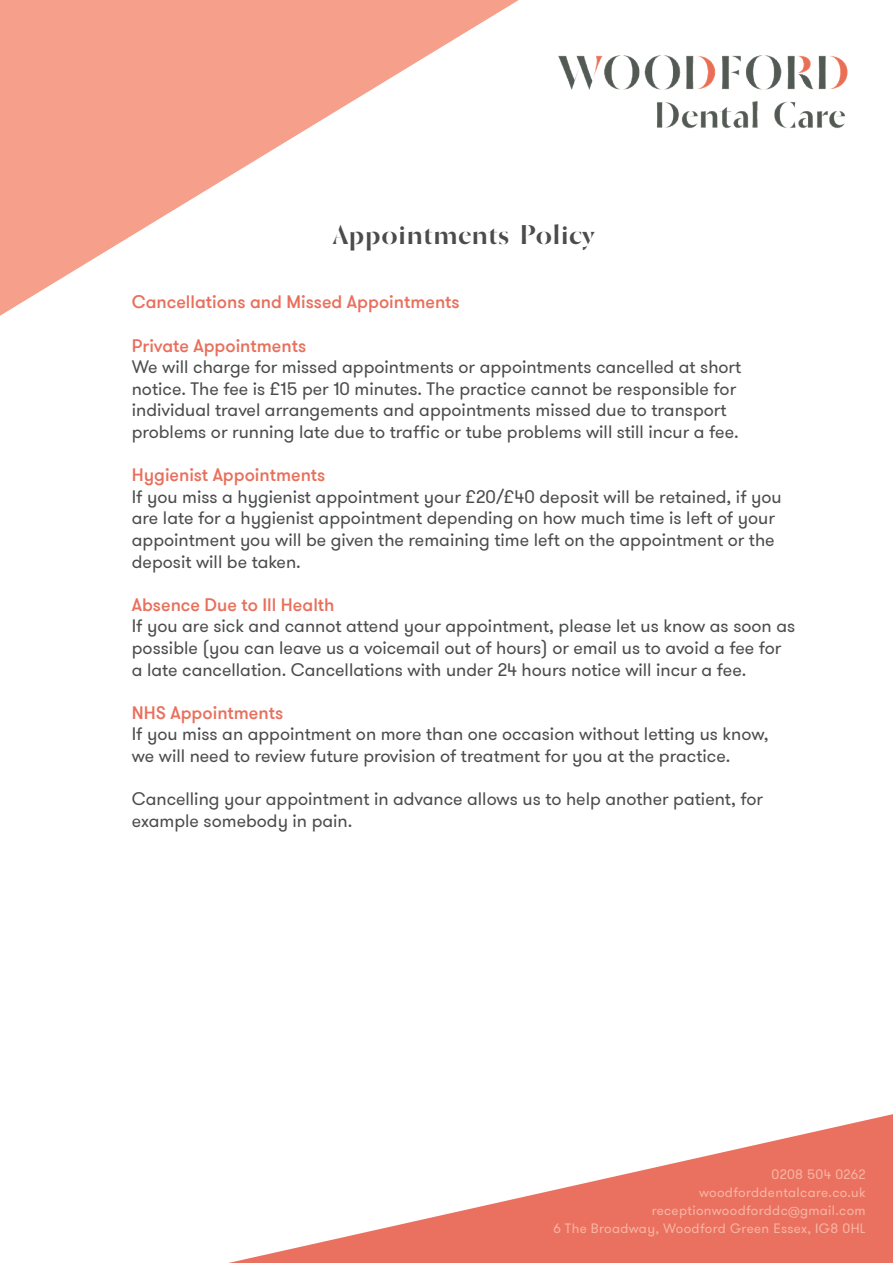
<style>
.page{position:relative;width:893px;height:1263px;background:#fff}
.page>*{position:absolute;margin:0;border:0;box-sizing:border-box;transform-origin:0 0}
.t1{font:700 27px "St Croce";color:#4b4c4d}
.t2{font:18px/21.6px "GT Walsheim Pro";color:#4b4c4d}
.t3{font:500 18px "GT Walsheim Pro";color:#e8705d}
.t4{font:13.5px/18px "GT Walsheim Pro";letter-spacing:.025em;color:#f9b4a3;text-align:right}
</style>
<div class="page">
<svg style="left:0;top:0;width:519px;height:316px"></svg>
<svg style="left:229px;top:1114px;width:664px;height:149px"></svg>
<img style="left:558px;top:55px;width:290px;height:73px">
<h1 class="t1" style="left:333px;top:220px;width:263px">Appointments Policy</h1>
<p class="t3" style="left:132px;top:291px;width:329px">Cancellations and Missed Appointments</p>
<p class="t3" style="left:132px;top:334px;width:176px">Private Appointments</p>
<p class="t2" style="left:132px;top:356px;width:611px">We will charge for missed appointments or appointments cancelled at short notice. The fee is £15 per 10 minutes. The practice cannot be responsible for individual travel arrangements and appointments missed due to transport problems or running late due to traffic or tube problems will still incur a fee.</p>
<p class="t3" style="left:132px;top:464px;width:195px">Hygienist Appointments</p>
<p class="t2" style="left:132px;top:486px;width:651px">If you miss a hygienist appointment your £20/£40 deposit will be retained, if you are late for a hygienist appointment depending on how much time is left of your appointment you will be given the remaining time left on the appointment or the deposit will be taken.</p>
<p class="t3" style="left:132px;top:593px;width:204px">Absence Due to Ill Health</p>
<p class="t2" style="left:132px;top:616px;width:665px">If you are sick and cannot attend your appointment, please let us know as soon as possible (you can leave us a voicemail out of hours) or email us to avoid a fee for a late cancellation. Cancellations with under 24 hours notice will incur a fee.</p>
<p class="t3" style="left:132px;top:701px;width:153px">NHS Appointments</p>
<p class="t2" style="left:132px;top:724px;width:638px">If you miss an appointment on more than one occasion without letting us know, we will need to review future provision of treatment for you at the practice.</p>
<p class="t2" style="left:132px;top:788px;width:633px">Cancelling your appointment in advance allows us to help another patient, for example somebody in pain.</p>
<p class="t4" style="left:553px;top:1165px;width:314px">0208 504 0262<br>woodforddentalcare.co.uk receptionwoodforddc@gmail.com<br>6 The Broadway, Woodford Green Essex, IG8 0HL</p>
</div>
